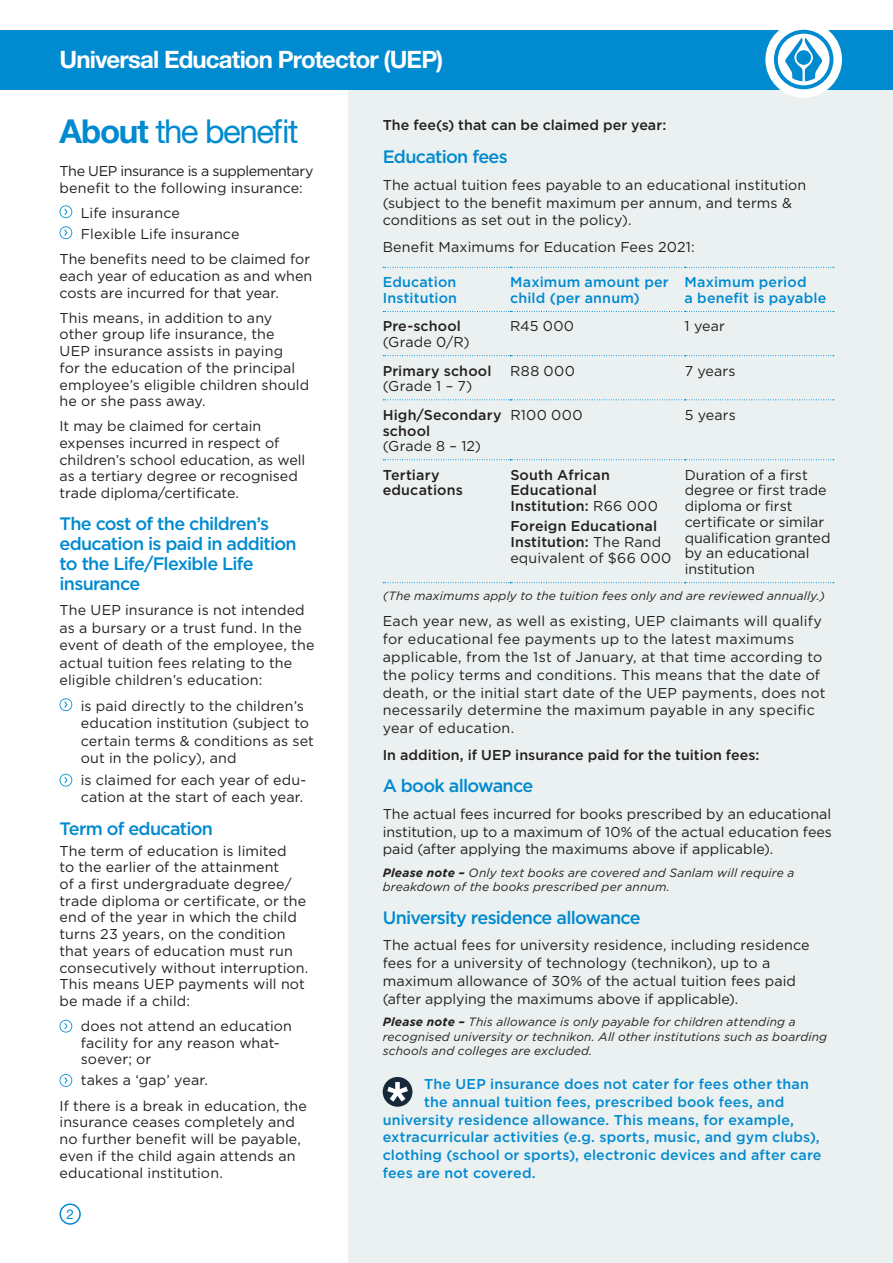
<style>
.page{position:relative;width:893px;height:1263px;background:#fff}
.page>*{position:absolute;margin:0;border:0;box-sizing:border-box;transform-origin:0 0}
.kleiner_helveticakop{font:33px "Helvetica Neue LT Std";letter-spacing:-.045em;color:#008ad0}
.blou_baan_kop{font:700 24px "Helvetica Neue LT Std";letter-spacing:-.035em;color:#fff}
.bodykop{font:500 18px/19.6px "Gotham";letter-spacing:-.04em;color:#008ad0}
.BODY{font:14.25px/16.6px "Gotham";letter-spacing:.005em;color:#231f20}
.blounote{font:500 14.25px "Gotham";letter-spacing:.01em;color:#008ad0}
.bullet{font:14.25px/17.4px "Gotham";letter-spacing:.005em;color:#231f20}
.BODY-2{font:500 14.25px/15.8px "Gotham";letter-spacing:.005em;color:#231f20}
.bullet2{font:500 14.25px/15.8px "Gotham";letter-spacing:.01em;color:#231f20}
.bulletb{font:14.25px/17.4px "Gotham";letter-spacing:.01em;color:#231f20}
.BODY-3{font:500 14.25px/15.8px "Gotham";letter-spacing:.01em;color:#008ad0}
.BODY-4{font:14.25px/16.6px "Gotham";letter-spacing:-.015em;color:#231f20}
.t1{font:13.5px "Helvetica Neue LT Std";color:#008ad0}
.note{font:italic 12px/14.1px "Gotham";letter-spacing:.015em;color:#231f20}
.s1{font-weight:700}
.s2{font-weight:400}
</style>
<div class="page">
<div style="left:60px;top:1203px;width:21px;height:22px;border:2px solid #008ad0;border-radius:50%"></div>
<div style="left:349px;top:89px;width:544px;height:1174px;background:#ebf0f0"></div>
<svg style="left:60px;top:205px;width:12px;height:13px"></svg>
<svg style="left:60px;top:226px;width:12px;height:13px"></svg>
<svg style="left:60px;top:698px;width:12px;height:13px"></svg>
<svg style="left:60px;top:774px;width:12px;height:12px"></svg>
<svg style="left:60px;top:1020px;width:12px;height:12px"></svg>
<svg style="left:60px;top:1074px;width:12px;height:13px"></svg>
<hr style="left:892px;top:416px;width:1px;height:447px;background:#008ad0">
<div style="left:0;top:30px;width:893px;height:59px;background:#008ad0"></div>
<div style="left:765px;top:21px;width:77px;height:77px;background:#fff;border-radius:50%"></div>
<svg style="left:774px;top:30px;width:59px;height:59px"></svg>
<svg style="left:383px;top:267px;width:451px;height:1px"></svg>
<svg style="left:383px;top:311px;width:451px;height:1px"></svg>
<svg style="left:383px;top:355px;width:451px;height:1px"></svg>
<svg style="left:383px;top:399px;width:451px;height:1px"></svg>
<svg style="left:383px;top:459px;width:451px;height:1px"></svg>
<svg style="left:383px;top:582px;width:451px;height:1px"></svg>
<div style="left:383px;top:1077px;width:29px;height:30px;background:#172938;border-radius:50%"></div>
<svg style="left:387px;top:1082px;width:21px;height:19px"></svg>
<p class="blou_baan_kop" style="left:60px;top:45px;width:385px">Universal Education Protector (UEP)</p>
<p class="kleiner_helveticakop" style="left:60px;top:111px;width:241px"><span class="s1">About</span> the benefit</p>
<p class="BODY-4" style="left:60px;top:163px;width:256px">The UEP insurance is a supplementary benefit to the following insurance:</p>
<p class="bulletb" style="left:81px;top:204px;width:101px">Life insurance</p>
<p class="bullet" style="left:81px;top:225px;width:160px">Flexible Life insurance</p>
<p class="BODY" style="left:60px;top:251px;width:254px">The benefits need to be claimed for each year of education as and when costs are incurred for that year.</p>
<p class="BODY" style="left:60px;top:309px;width:251px">This means, in addition to any other group life insurance, the<br>UEP insurance assists in paying<br>for the education of the principal employee’s eligible children should he or she pass away.</p>
<p class="BODY" style="left:60px;top:418px;width:247px">It may be claimed for certain expenses incurred in respect of children’s school education, as well as a tertiary degree or recognised trade diploma/certificate.</p>
<p class="bodykop" style="left:60px;top:514px;width:239px">The cost of the children’s education is paid in addition to the Life/Flexible Life insurance</p>
<p class="BODY" style="left:60px;top:601px;width:256px;line-height:17.4px">The UEP insurance is not intended as a bursary or a trust fund. In the event of death of the employee, the actual tuition fees relating to the eligible children’s education:</p>
<p class="bullet" style="left:81px;top:697px;width:235px">is paid directly to the children’s education institution (subject to certain terms &amp; conditions as set out in the policy), and</p>
<p class="bulletb" style="left:81px;top:771px;width:227px">is claimed for each year of edu&shy;cation at the start of each year.</p>
<p class="bodykop" style="left:60px;top:818px;width:155px">Term of education</p>
<p class="BODY" style="left:60px;top:842px;width:250px">The term of education is limited<br>to the earlier of the attainment<br>of a first undergraduate degree/ trade diploma or certificate, or the end of the year in which the child turns 23 years, on the condition that years of education must run consecutively without interruption.<br>This means UEP payments will not be made if a child:</p>
<p class="bullet" style="left:81px;top:1017px;width:213px;line-height:16.6px">does not attend an education facility for any reason what&shy;soever; or</p>
<p class="bulletb" style="left:81px;top:1071px;width:129px">takes a ‘gap’ year.</p>
<p class="BODY" style="left:60px;top:1097px;width:249px">If there is a break in education, the insurance ceases completely and no further benefit will be payable, even if the child again attends an educational institution.</p>
<p class="t1" style="left:66px;top:1206px;width:9px">2</p>
<p class="BODY-2" style="left:383px;top:117px;width:285px">The fee(s) that can be claimed per year:</p>
<p class="bodykop" style="left:383px;top:147px;width:126px">Education fees</p>
<p class="BODY" style="left:383px;top:175px;width:425px;line-height:17.9px">The actual tuition fees payable to an educational institution (subject to the benefit maximum per annum, and terms &amp; conditions as set out in the policy).</p>
<p class="BODY" style="left:383px;top:238px;width:314px">Benefit Maximums for Education Fees 2021:</p>
<p class="BODY-3" style="left:383px;top:274px;width:76px">Education<br>Institution</p>
<p class="BODY-3" style="left:510px;top:274px;width:160px">Maximum amount per child (per annum)</p>
<p class="BODY-3" style="left:685px;top:274px;width:143px">Maximum period<br>a benefit is payable</p>
<p class="BODY-2" style="left:383px;top:318px;width:89px">Pre-school <span class="s2">(Grade 0/R)</span></p>
<p class="BODY" style="left:510px;top:318px;width:65px">R45 000</p>
<p class="BODY" style="left:685px;top:318px;width:42px">1 year</p>
<p class="BODY-2" style="left:383px;top:362px;width:110px">Primary school <span class="s2">(Grade 1 – 7)</span></p>
<p class="BODY" style="left:510px;top:362px;width:66px">R88 000</p>
<p class="BODY" style="left:685px;top:362px;width:53px">7 years</p>
<p class="BODY-2" style="left:383px;top:407px;width:120px">High/Secondary school<br><span class="s2">(Grade 8 – 12)</span></p>
<p class="BODY" style="left:510px;top:406px;width:74px">R100 000</p>
<p class="BODY" style="left:685px;top:406px;width:53px">5 years</p>
<p class="BODY-2" style="left:383px;top:466px;width:82px">Tertiary educations</p>
<p class="bullet2" style="left:510px;top:466px;width:149px">South African<br>Educational<br>Institution: <span class="s2">R66 000</span></p>
<p class="bullet2" style="left:510px;top:518px;width:163px">Foreign Educational<br>Institution: <span class="s2">The Rand equivalent of $66 000</span></p>
<p class="BODY" style="left:685px;top:466px;width:147px;line-height:15.8px">Duration of a first degree or first trade diploma or first certificate or similar qualification granted by an educational institution</p>
<p class="note" style="left:383px;top:588px;width:444px">(The maximums apply to the tuition fees only and are reviewed annually.)</p>
<p class="BODY" style="left:383px;top:612px;width:444px;line-height:17.9px">Each year new, as well as existing, UEP claimants will qualify for educational fee payments up to the latest maximums applicable, from the 1st of January, at that time according to the policy terms and conditions. This means that the date of death, or the initial start date of the UEP payments, does not necessarily determine the maximum payable in any specific year of education.</p>
<p class="BODY-2" style="left:383px;top:746px;width:378px">In addition, if UEP insurance paid for the tuition fees:</p>
<p class="bodykop" style="left:383px;top:776px;width:152px">A book allowance</p>
<p class="BODY" style="left:383px;top:804px;width:451px;line-height:17.9px;text-align:justify">The actual fees incurred for books prescribed by an educational institution, up to a maximum of 10% of the actual education fees paid (after applying the maximums above if applicable).</p>
<p class="note" style="left:383px;top:865px;width:413px"><span class="s1">Please note –</span> Only text books are covered and Sanlam will require a breakdown of the books prescribed per annum.</p>
<p class="bodykop" style="left:383px;top:907px;width:260px">University residence allowance</p>
<p class="BODY" style="left:383px;top:936px;width:428px;line-height:17.9px">The actual fees for university residence, including residence fees for a university of technology (technikon), up to a maximum allowance of 30% of the actual tuition fees paid (after applying the maximums above if applicable).</p>
<p class="note" style="left:383px;top:1015px;width:446px"><span class="s1">Please note –</span> This allowance is only payable for children attending a recognised university or technikon. All other institutions such as boarding schools and colleges are excluded.</p>
<p class="blounote" style="left:424px;top:1075px;width:386px">The UEP insurance does not cater for fees other than</p>
<p class="blounote" style="left:424px;top:1092px;width:362px">the annual tuition fees, prescribed book fees, and</p>
<p class="blounote" style="left:383px;top:1110px;width:413px">university residence allowance. This means, for example,</p>
<p class="blounote" style="left:383px;top:1128px;width:438px">extracurricular activities (e.g. sports, music, and gym clubs),</p>
<p class="blounote" style="left:383px;top:1146px;width:440px">clothing (school or sports), electronic devices and after care</p>
<p class="blounote" style="left:383px;top:1164px;width:154px">fees are not covered.</p>
</div>
